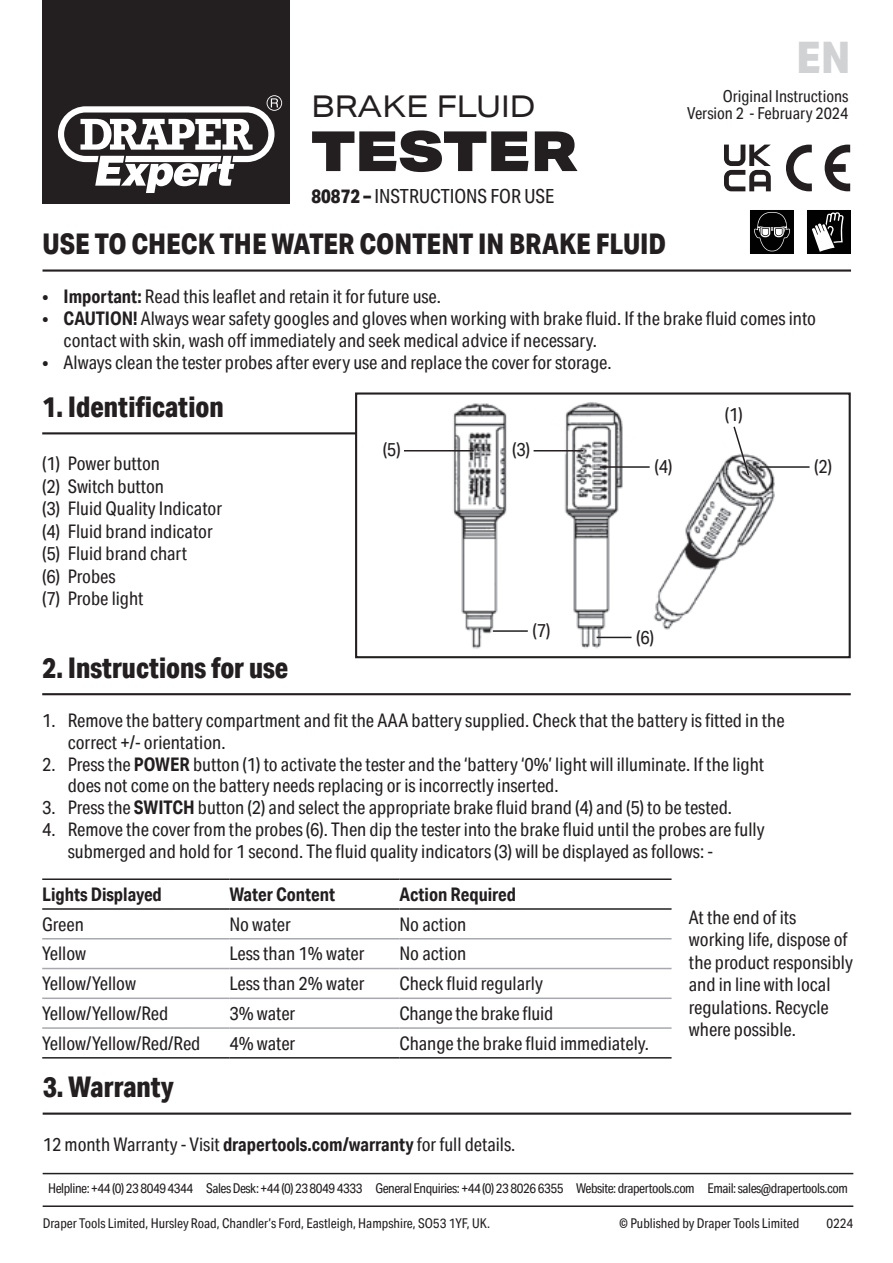
<style>
.page{position:relative;width:893px;height:1263px;background:#fff}
.page>*{position:absolute;margin:0;border:0;box-sizing:border-box;transform-origin:0 0}
._03_Product{font:900 55.5px "Aktiv Grotesk Ex";color:#231f20}
._01_GB{font:800 43.5px "Aktiv Grotesk Cd";color:#d1d2d4;scale:1.1 1}
._02_Product_subheading{font:30px "Aktiv Grotesk Ex";color:#231f20}
.Main_Page_Headers{font:800 28.5px "Aktiv Grotesk Cd";color:#231f20}
._04_Stock_number{font:19.5px "Aktiv Grotesk Cd";color:#231f20}
.Body_Text{font:18.6px/22.5px "Aktiv Grotesk Cd";color:#231f20}
.Body_Text-2{font:700 18.6px "Aktiv Grotesk Cd";color:#231f20}
.Original_instructions_version_FC{font:16.5px "Aktiv Grotesk Cd";color:#231f20}
._05_Contact_information{font:13.5px "Aktiv Grotesk Cd";letter-spacing:-.03em;color:#231f20}
._06_Address{font:13.5px "Aktiv Grotesk Cd";color:#231f20}
.s1{font-weight:800}
.s2{font-weight:700}
</style>
<div class="page">
<hr style="left:43px;top:1173px;width:810px;height:1px;background:#231f20">
<hr style="left:43px;top:1205px;width:810px;height:2px;background:#231f20">
<hr style="left:42px;top:432px;width:404px;height:2px;background:#231f20">
<hr style="left:42px;top:693px;width:809px;height:2px;background:#231f20">
<hr style="left:43px;top:1112px;width:808px;height:3px;background:#231f20">
<hr style="left:43px;top:269px;width:808px;height:3px;background:#231f20">
<svg style="left:825px;top:145px;width:25px;height:46px"></svg>
<svg style="left:786px;top:145px;width:26px;height:46px"></svg>
<svg style="left:724px;top:145px;width:47px;height:46px"></svg>
<div style="left:43px;top:0;width:247px;height:204px;background:#231f20"></div>
<svg style="left:58px;top:95px;width:224px;height:98px"></svg>
<hr style="left:42px;top:878px;width:187px;height:2px;background:#231f20">
<hr style="left:229px;top:878px;width:170px;height:2px;background:#231f20">
<hr style="left:399px;top:878px;width:273px;height:2px;background:#231f20">
<hr style="left:42px;top:908px;width:187px;height:2px;background:#231f20">
<hr style="left:229px;top:908px;width:170px;height:2px;background:#231f20">
<hr style="left:399px;top:908px;width:273px;height:2px;background:#231f20">
<hr style="left:42px;top:938px;width:187px;height:1px;background:#a8a9ad">
<hr style="left:229px;top:938px;width:170px;height:1px;background:#a8a9ad">
<hr style="left:399px;top:938px;width:273px;height:1px;background:#a8a9ad">
<hr style="left:42px;top:968px;width:187px;height:1px;background:#a8a9ad">
<hr style="left:229px;top:968px;width:170px;height:1px;background:#a8a9ad">
<hr style="left:399px;top:968px;width:273px;height:1px;background:#a8a9ad">
<hr style="left:42px;top:997px;width:187px;height:2px;background:#a8a9ad">
<hr style="left:229px;top:997px;width:170px;height:2px;background:#a8a9ad">
<hr style="left:399px;top:997px;width:273px;height:2px;background:#a8a9ad">
<hr style="left:42px;top:1027px;width:187px;height:2px;background:#a8a9ad">
<hr style="left:229px;top:1027px;width:170px;height:2px;background:#a8a9ad">
<hr style="left:399px;top:1027px;width:273px;height:2px;background:#a8a9ad">
<hr style="left:42px;top:1057px;width:187px;height:1px;background:#231f20">
<hr style="left:229px;top:1057px;width:170px;height:1px;background:#231f20">
<hr style="left:399px;top:1057px;width:273px;height:1px;background:#231f20">
<div style="left:356px;top:393px;width:494px;height:264px;background:#fff"></div>
<div style="left:355px;top:392px;width:496px;height:266px;border:2px solid #231f20"></div>
<img style="left:418px;top:402px;width:357px;height:247px">
<hr style="left:404px;top:450px;width:70px;height:1px;background:#231f20">
<hr style="left:534px;top:450px;width:49px;height:1px;background:#231f20">
<hr style="left:600px;top:466px;width:50px;height:2px;background:#231f20">
<hr style="left:597px;top:637px;width:35px;height:1px;background:#231f20">
<hr style="left:493px;top:630px;width:35px;height:2px;background:#231f20">
<hr style="left:760px;top:466px;width:49px;height:2px;background:#231f20">
<svg style="left:732px;top:425px;width:18px;height:52px"></svg>
<svg style="left:750px;top:210px;width:44px;height:44px;background:#202120"></svg>
<svg style="left:807px;top:210px;width:44px;height:44px"></svg>
<p class="_02_Product_subheading" style="left:311px;top:89px;width:226px">BRAKE FLUID</p>
<p class="_03_Product" style="left:311px;top:115px;width:268px">TESTER</p>
<p class="_04_Stock_number" style="left:311px;top:184px;width:244px"><span class="s1">80872 –</span> INSTRUCTIONS FOR USE</p>
<p class="Main_Page_Headers" style="left:43px;top:226px;width:625px">USE TO CHECK THE WATER CONTENT IN BRAKE FLUID</p>
<p class="_01_GB" style="left:796px;top:30px;width:51px">EN</p>
<p class="Original_instructions_version_FC" style="left:723px;top:86px;width:127px">Original Instructions</p>
<p class="Original_instructions_version_FC" style="left:687px;top:103px;width:163px">Version 2 - February 2024</p>
<p class="Body_Text" style="left:43px;top:285px;width:400px">• <span class="s2">Important:</span> Read this leaflet and retain it for future use.</p>
<p class="Body_Text" style="left:64px;top:308px;width:754px;line-height:21.6px;text-indent:-21px">• <span class="s2">CAUTION!</span> Always wear safety googles and gloves when working with brake fluid. If the brake fluid comes into contact with skin, wash off immediately and seek medical advice if necessary.</p>
<p class="Body_Text" style="left:43px;top:351px;width:571px">• Always clean the tester probes after every use and replace the cover for storage.</p>
<p class="Main_Page_Headers" style="left:42px;top:389px;width:183px">1. Identification</p>
<p class="Body_Text" style="left:42px;top:452px;width:119px">(1) Power button</p>
<p class="Body_Text" style="left:42px;top:475px;width:123px">(2) Switch button</p>
<p class="Body_Text" style="left:42px;top:497px;width:181px">(3) Fluid Quality Indicator</p>
<p class="Body_Text" style="left:42px;top:520px;width:172px">(4) Fluid brand indicator</p>
<p class="Body_Text" style="left:42px;top:542px;width:146px">(5) Fluid brand chart</p>
<p class="Body_Text" style="left:42px;top:565px;width:75px">(6) Probes</p>
<p class="Body_Text" style="left:42px;top:587px;width:103px">(7) Probe light</p>
<p class="Main_Page_Headers" style="left:42px;top:650px;width:247px">2. Instructions for use</p>
<p class="Body_Text" style="left:383px;top:438px;width:19px">(5)</p>
<p class="Body_Text" style="left:512px;top:438px;width:19px">(3)</p>
<p class="Body_Text" style="left:533px;top:619px;width:19px">(7)</p>
<p class="Body_Text" style="left:654px;top:455px;width:19px">(4)</p>
<p class="Body_Text" style="left:725px;top:403px;width:19px">(1)</p>
<p class="Body_Text" style="left:636px;top:626px;width:19px">(6)</p>
<p class="Body_Text" style="left:68px;top:709px;width:718px;line-height:21.6px;text-indent:-26px">1. Remove the battery compartment and fit the AAA battery supplied. Check that the battery is fitted in the correct +/- orientation.</p>
<p class="Body_Text" style="left:68px;top:753px;width:698px;line-height:21.6px;text-indent:-26px">2. Press the <span class="s2">POWER</span> button (1) to activate the tester and the ‘battery ‘0%’ light will illuminate. If the light does not come on the battery needs replacing or is incorrectly inserted.</p>
<p class="Body_Text" style="left:42px;top:796px;width:691px">3. Press the <span class="s2">SWITCH</span> button (2) and select the appropriate brake fluid brand (4) and (5) to be tested.</p>
<p class="Body_Text" style="left:68px;top:818px;width:698px;line-height:21.6px;text-indent:-26px">4. Remove the cover from the probes (6). Then dip the tester into the brake fluid until the probes are fully submerged and hold for 1 second. The fluid quality indicators (3) will be displayed as follows: -</p>
<p class="Body_Text" style="left:814px;top:455px;width:19px">(2)</p>
<p class="Body_Text-2" style="left:42px;top:883px;width:121px">Lights Displayed</p>
<p class="Body_Text-2" style="left:229px;top:883px;width:107px">Water Content</p>
<p class="Body_Text-2" style="left:399px;top:883px;width:118px">Action Required</p>
<p class="Body_Text" style="left:42px;top:912px;width:43px">Green</p>
<p class="Body_Text" style="left:229px;top:912px;width:63px">No water</p>
<p class="Body_Text" style="left:399px;top:912px;width:69px">No action</p>
<p class="Body_Text" style="left:42px;top:942px;width:46px">Yellow</p>
<p class="Body_Text" style="left:229px;top:942px;width:137px">Less than 1% water</p>
<p class="Body_Text" style="left:399px;top:942px;width:69px">No action</p>
<p class="Body_Text" style="left:42px;top:972px;width:95px">Yellow/Yellow</p>
<p class="Body_Text" style="left:229px;top:972px;width:137px">Less than 2% water</p>
<p class="Body_Text" style="left:399px;top:972px;width:145px">Check fluid regularly</p>
<p class="Body_Text" style="left:42px;top:1002px;width:128px">Yellow/Yellow/Red</p>
<p class="Body_Text" style="left:229px;top:1002px;width:68px">3% water</p>
<p class="Body_Text" style="left:399px;top:1002px;width:155px">Change the brake fluid</p>
<p class="Body_Text" style="left:42px;top:1032px;width:160px">Yellow/Yellow/Red/Red</p>
<p class="Body_Text" style="left:229px;top:1032px;width:68px">4% water</p>
<p class="Body_Text" style="left:399px;top:1032px;width:251px">Change the brake fluid immediately.</p>
<p class="Main_Page_Headers" style="left:43px;top:1069px;width:133px">3. Warranty</p>
<p class="Body_Text" style="left:43px;top:1133px;width:474px">12 month Warranty - Visit <span class="s2">drapertools.com/warranty</span> for full details.</p>
<p class="Body_Text" style="left:689px;top:906px;width:166px">At the end of its working life, dispose of the product responsibly and in line with local regulations. Recycle where possible.</p>
<p class="_05_Contact_information" style="left:48px;top:1180px;width:801px">Helpline: +44 (0) 23 8049 4344 Sales Desk: +44 (0) 23 8049 4333 General Enquiries: +44 (0) 23 8026 6355 Website: drapertools.com Email: sales@drapertools.com</p>
<p class="_06_Address" style="left:43px;top:1215px;width:449px">Draper Tools Limited, Hursley Road, Chandler’s Ford, Eastleigh, Hampshire, SO53 1YF, UK.</p>
<p class="_06_Address" style="left:826px;top:1215px;width:28px">0224</p>
<p class="_06_Address" style="left:619px;top:1215px;width:182px">© Published by Draper Tools Limited</p>
</div>
